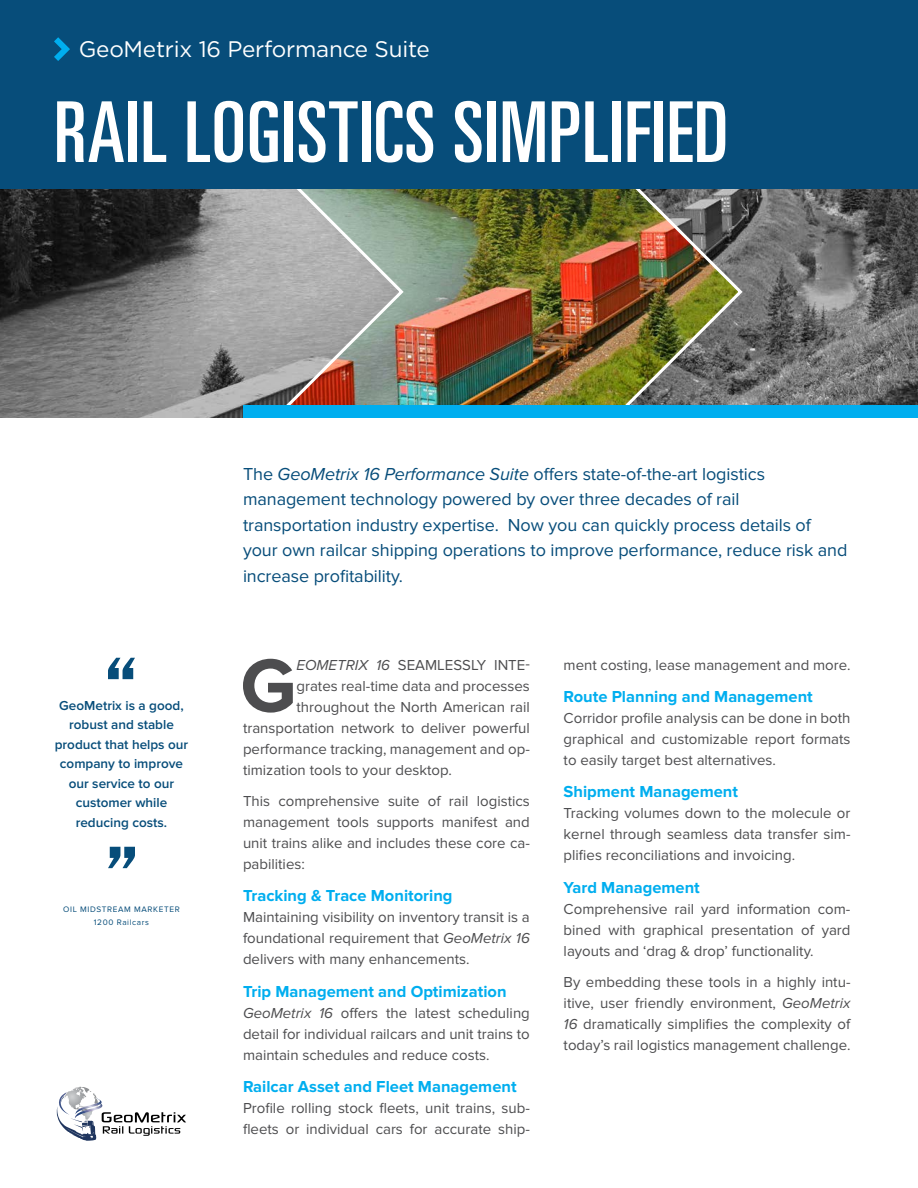
<style>
.page{position:relative;width:918px;height:1188px;background:#fff}
.page>*{position:absolute;margin:0;border:0;box-sizing:border-box;transform-origin:0 0}
.t1{font:ultra-condensed 84px "Univers";letter-spacing:.01em;color:#fff}
.t2{font:700 78px "Proxima Nova";color:#4d4d4f}
.t3{font:22.5px "Gotham";letter-spacing:-.01em;color:#fff}
.t4{font:18px/25.5px "Proxima Nova";letter-spacing:-.005em;color:#074d7a}
.t5{font:700 16.5px "Proxima Nova";color:#00aeef}
.t6{font:15px/21px "Proxima Nova";color:#4d4d4f;text-align:justify}
.t7{font:600 13.5px/19.5px "Proxima Nova";color:#074d7a;text-align:center}
.t8{font:8.25px/13.5px "Proxima Nova";letter-spacing:.075em;color:#074d7a;text-align:center}
.s1{font-style:italic}
</style>
<div class="page">
<img style="left:0;top:189px;width:918px;height:229px">
<img style="left:115px;top:189px;width:630px;height:229px">
<div style="left:0;top:0;width:918px;height:189px;background:#074d7a"></div>
<svg style="left:54px;top:37px;width:16px;height:24px"></svg>
<div style="left:243px;top:405px;width:675px;height:13px;background:#00aeef"></div>
<svg style="left:57px;top:1087px;width:129px;height:54px"></svg>
<svg style="left:108px;top:658px;width:27px;height:21px"></svg>
<svg style="left:108px;top:847px;width:27px;height:21px"></svg>
<h3 class="t3" style="left:79px;top:37px;width:353px">GeoMetrix 16 Performance Suite</h3>
<h1 class="t1" style="left:54px;top:84px;width:676px">RAIL LOGISTICS SIMPLIFIED</h1>
<p class="t7" style="left:55px;top:696px;width:135px">GeoMetrix is a good, robust and stable product that helps our company to improve our service to our customer while reducing costs.</p>
<p class="t8" style="left:63px;top:902px;width:118px">OIL MIDSTREAM MARKETER<br>1200 Railcars</p>
<p class="t4" style="left:243px;top:462px;width:606px">The <span class="s1">GeoMetrix 16 Performance Suite</span> offers state-of-the-art logistics management technology powered by over three decades of rail transportation industry expertise. Now you can quickly process details of your own railcar shipping operations to improve performance, reduce risk and increase profitability.</p>
<h2 class="t2" style="left:240px;top:641px;width:58px">G</h2>
<p class="t6" style="left:296px;top:654px;width:235px"><span class="s1">EOMETRIX 16</span> SEAMLESSLY INTE-</p>
<p class="t6" style="left:296px;top:675px;width:235px">grates real-time data and processes</p>
<p class="t6" style="left:296px;top:696px;width:235px">throughout the North American rail</p>
<p class="t6" style="left:243px;top:717px;width:288px">transportation network to deliver powerful</p>
<p class="t6" style="left:243px;top:738px;width:288px">performance tracking, management and op-</p>
<p class="t6" style="left:243px;top:759px;width:211px">timization tools to your desktop.</p>
<p class="t6" style="left:243px;top:791px;width:288px">This comprehensive suite of rail logistics management tools supports manifest and unit trains alike and includes these core ca&shy;pabilities:</p>
<p class="t5" style="left:243px;top:886px;width:211px">Tracking &amp; Trace Monitoring</p>
<p class="t6" style="left:243px;top:907px;width:288px">Maintaining visibility on inventory transit is a foundational requirement that <span class="s1">GeoMetrix 16 </span>delivers with many enhancements.</p>
<p class="t5" style="left:243px;top:982px;width:265px">Trip Management and Optimization</p>
<p class="t6" style="left:243px;top:1002px;width:288px"><span class="s1">GeoMetrix 16</span> offers the latest scheduling detail for individual railcars and unit trains to maintain schedules and reduce costs.</p>
<p class="t5" style="left:243px;top:1077px;width:275px">Railcar Asset and Fleet Management</p>
<p class="t6" style="left:243px;top:1098px;width:288px">Profile rolling stock fleets, unit trains, sub&shy;fleets or individual cars for accurate ship-</p>
<p class="t6" style="left:564px;top:654px;width:288px">ment costing, lease management and more.</p>
<p class="t5" style="left:564px;top:687px;width:251px">Route Planning and Management</p>
<p class="t6" style="left:564px;top:708px;width:288px">Corridor profile analysis can be done in both graphical and customizable report formats to easily target best alternatives.</p>
<p class="t5" style="left:564px;top:782px;width:176px">Shipment Management</p>
<p class="t6" style="left:564px;top:803px;width:288px">Tracking volumes down to the molecule or kernel through seamless data transfer sim&shy;plifies reconciliations and invoicing.</p>
<p class="t5" style="left:564px;top:878px;width:138px">Yard Management</p>
<p class="t6" style="left:564px;top:898px;width:288px">Comprehensive rail yard information com&shy;bined with graphical presentation of yard layouts and ‘drag &amp; drop’ functionality.</p>
<p class="t6" style="left:564px;top:972px;width:288px">By embedding these tools in a highly intu&shy;itive, user friendly environment, <span class="s1">GeoMetrix 16</span> dramatically simplifies the complexity of today’s rail logistics management challenge.</p>
</div>
